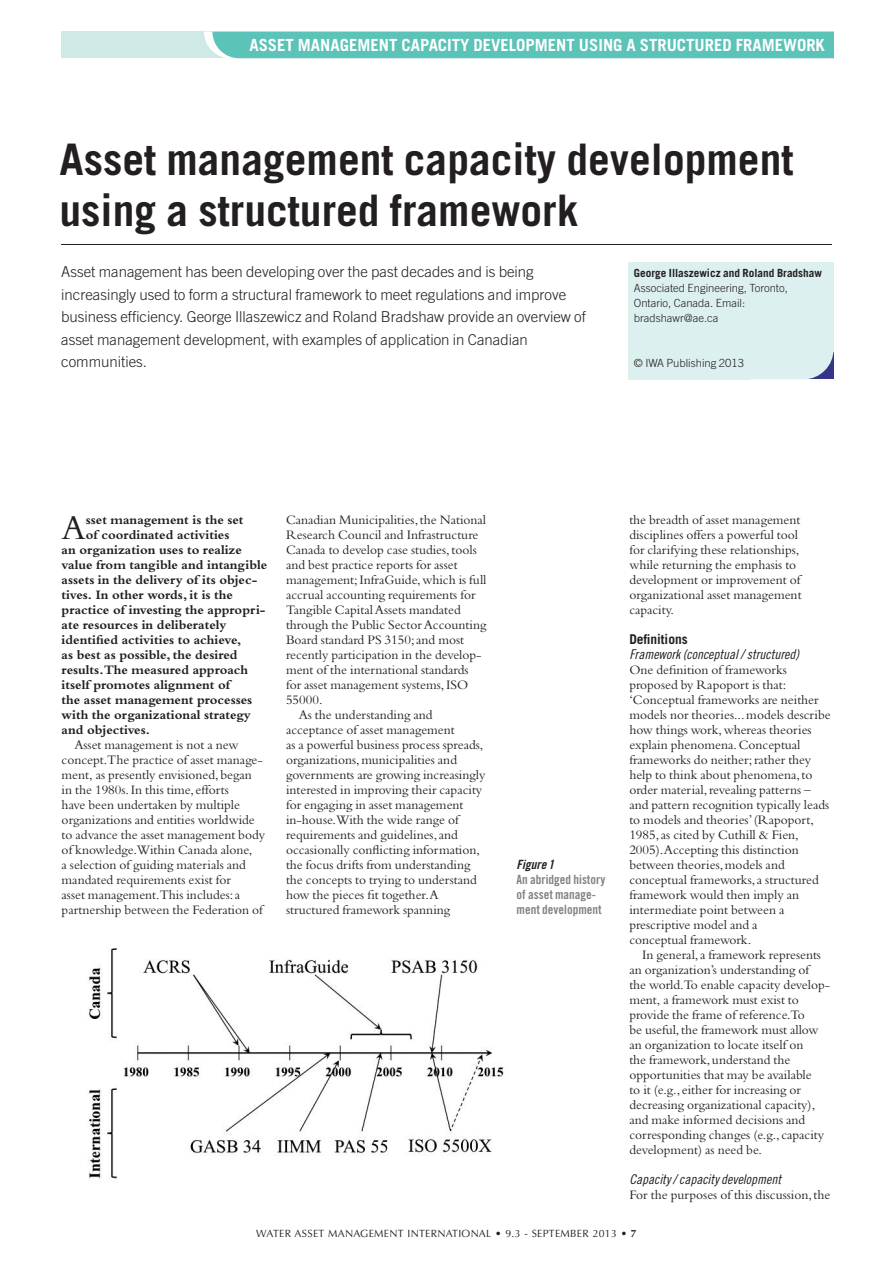
<style>
.page{position:relative;width:893px;height:1263px;background:#fff}
.page>*{position:absolute;margin:0;border:0;box-sizing:border-box;transform-origin:0 0}
.t1{font:700 43.5px/51px "Trade Gothic";color:#231f20}
.t2{font:35.7px "Bembo";color:#231f20}
.t3{font:700 16.8px "Trade Gothic";color:#fff}
.t4{font:300 15px/22.5px "Trade Gothic";color:#231f20}
.t5{font:13.5px/15px "Bembo";color:#231f20}
.t6{font:700 13.5px "Bembo";color:#231f20}
.t7{font:13.5px "Trade Gothic Cond Eighteen Obl";color:#231f20}
.t8{font:700 13.5px "Trade Gothic";color:#231f20}
.t9{font:12.75px/15px "Trade Gothic Bold Cond Twenty";color:#808285}
.t10{font:12.75px "Trade Gothic Bold Cond Twenty Obl";color:#231f20}
.t11{font:300 11.25px/15px "Trade Gothic";color:#231f20}
.t12{font:700 11.25px "Trade Gothic";color:#231f20}
.t13{font:10.5px "Optima";letter-spacing:.03em;color:#231f20}
.s1{font-weight:700}
</style>
<div class="page">
<div style="left:694px;top:319px;width:140px;height:60px;background:#dcf0ef;border-radius:30px"></div>
<div style="left:628px;top:263px;width:206px;height:89px;background:#dcf0ef"></div>
<svg style="left:236px;top:58px;width:597px;height:1px"></svg>
<div style="left:61px;top:32px;width:772px;height:26px;background:#cfeae6"></div>
<div style="left:204px;top:32px;width:629px;height:26px;background:#5bc3b7"></div>
<hr style="left:61px;top:244px;width:771px;height:1px;background:#231f20">
<div style="left:628px;top:351px;width:122px;height:28px;background:#dcf0ef"></div>
<img style="left:89px;top:949px;width:415px;height:230px">
<p class="t3" style="left:249px;top:39px;width:577px">ASSET MANAGEMENT CAPACITY DEVELOPMENT USING A STRUCTURED FRAMEWORK</p>
<h1 class="t1" style="left:60px;top:138px;width:735px">Asset management capacity development using a structured framework</h1>
<p class="t4" style="left:61px;top:262px;width:526px">Asset management has been developing over the past decades and is being increasingly used to form a structural framework to meet regulations and improve business efficiency. George Illaszewicz and Roland Bradshaw provide an overview of asset management development, with examples of application in Canadian communities.</p>
<p class="t12" style="left:634px;top:269px;width:190px">George Illaszewicz and Roland Bradshaw</p>
<p class="t11" style="left:634px;top:282px;width:155px">Associated Engineering, Toronto,<br>Ontario, Canada. Email: bradshawr@ae.ca</p>
<p class="t11" style="left:634px;top:357px;width:112px">© IWA Publishing 2013</p>
<h2 class="t2" style="left:62px;top:515px;width:26px">A</h2>
<p class="t6" style="left:86px;top:515px;width:159px">sset management is the set</p>
<p class="t6" style="left:86px;top:530px;width:145px">of coordinated activities</p>
<p class="t6" style="left:62px;top:545px;width:182px">an organization uses to realize</p>
<p class="t6" style="left:62px;top:560px;width:207px">value from tangible and intangible</p>
<p class="t6" style="left:62px;top:575px;width:197px">assets in the delivery of its objec-</p>
<p class="t6" style="left:62px;top:590px;width:173px">tives. In other words, it is the</p>
<p class="t6" style="left:62px;top:605px;width:205px">practice of investing the appropri-</p>
<p class="t6" style="left:62px;top:620px;width:166px">ate resources in deliberately</p>
<p class="t6" style="left:62px;top:635px;width:181px">identified activities to achieve,</p>
<p class="t6" style="left:62px;top:650px;width:177px">as best as possible, the desired</p>
<p class="t6" style="left:62px;top:665px;width:188px">results.The measured approach</p>
<p class="t6" style="left:62px;top:680px;width:170px">itself promotes alignment of</p>
<p class="t6" style="left:62px;top:695px;width:192px">the asset management processes</p>
<p class="t6" style="left:62px;top:710px;width:191px">with the organizational strategy</p>
<p class="t6" style="left:62px;top:725px;width:90px">and objectives.</p>
<p class="t5" style="left:62px;top:738px;width:205px;text-indent:13px">Asset management is not a new concept.The practice of asset manage&shy;ment, as presently envisioned,began in the 1980s.In this time, efforts<br>have been undertaken by multiple organizations and entities worldwide to advance the asset management body of knowledge.Within Canada alone,<br>a selection of guiding materials and mandated requirements exist for<br>asset management.This includes:a partnership between the Federation of</p>
<p class="t5" style="left:286px;top:513px;width:202px">Canadian Municipalities,the National</p>
<p class="t5" style="left:286px;top:528px;width:194px">Research Council and Infrastructure</p>
<p class="t5" style="left:286px;top:543px;width:192px">Canada to develop case studies,tools</p>
<p class="t5" style="left:286px;top:558px;width:173px">and best practice reports for asset</p>
<p class="t5" style="left:286px;top:573px;width:202px">management;InfraGuide,which is full</p>
<p class="t5" style="left:286px;top:588px;width:191px">accrual accounting requirements for</p>
<p class="t5" style="left:286px;top:603px;width:176px">Tangible CapitalAssets mandated</p>
<p class="t5" style="left:286px;top:618px;width:202px">through the Public SectorAccounting</p>
<p class="t5" style="left:286px;top:633px;width:180px">Board standard PS 3150;and most</p>
<p class="t5" style="left:286px;top:648px;width:197px">recently participation in the develop-</p>
<p class="t5" style="left:286px;top:663px;width:184px">ment of the international standards</p>
<p class="t5" style="left:286px;top:678px;width:184px">for asset management systems,ISO</p>
<p class="t5" style="left:286px;top:693px;width:38px">55000.</p>
<p class="t5" style="left:299px;top:708px;width:135px">As the understanding and</p>
<p class="t5" style="left:286px;top:723px;width:170px">acceptance of asset management</p>
<p class="t5" style="left:286px;top:738px;width:199px">as a powerful business process spreads,</p>
<p class="t5" style="left:286px;top:753px;width:173px">organizations,municipalities and</p>
<p class="t5" style="left:286px;top:768px;width:201px">governments are growing increasingly</p>
<p class="t5" style="left:286px;top:783px;width:198px">interested in improving their capacity</p>
<p class="t5" style="left:286px;top:798px;width:179px">for engaging in asset management</p>
<p class="t5" style="left:286px;top:813px;width:174px">in-house.With the wide range of</p>
<p class="t5" style="left:286px;top:828px;width:173px">requirements and guidelines,and</p>
<p class="t5" style="left:286px;top:843px;width:196px">occasionally conflicting information,</p>
<p class="t5" style="left:286px;top:858px;width:186px">the focus drifts from understanding</p>
<p class="t5" style="left:286px;top:873px;width:192px">the concepts to trying to understand</p>
<p class="t5" style="left:286px;top:888px;width:154px">how the pieces fit together.A</p>
<p class="t5" style="left:286px;top:903px;width:166px">structured framework spanning</p>
<p class="t10" style="left:517px;top:859px;width:39px">Figure 1</p>
<p class="t9" style="left:517px;top:873px;width:90px">An abridged history of asset manage&shy;ment development</p>
<p class="t5" style="left:629px;top:513px;width:174px">the breadth of asset management disciplines offers a powerful tool for clarifying these relationships, while returning the emphasis to development or improvement of organizational asset management capacity.</p>
<p class="t8" style="left:629px;top:634px;width:60px">Definitions</p>
<p class="t7" style="left:629px;top:649px;width:171px">Framework (conceptual / structured)</p>
<p class="t5" style="left:629px;top:663px;width:203px">One definition of frameworks proposed by Rapoport is that: ‘Conceptual frameworks are neither models nor theories...models describe how things work,whereas theories explain phenomena.Conceptual frameworks do neither;rather they help to think about phenomena,to order material,revealing patterns – and pattern recognition typically leads to models and theories’(Rapoport,<br>1985,as cited by Cuthill &amp; Fien,<br>2005).Accepting this distinction between theories,models and conceptual frameworks,a structured framework would then imply an intermediate point between a prescriptive model and a<br>conceptual framework.</p>
<p class="t5" style="left:629px;top:948px;width:202px;text-indent:13px">In general,a framework represents an organization’s understanding of<br>the world.To enable capacity develop&shy;ment, a framework must exist to provide the frame of reference.To<br>be useful,the framework must allow an organization to locate itself on<br>the framework,understand the opportunities that may be available<br>to it (e.g., either for increasing or decreasing organizational capacity), and make informed decisions and corresponding changes (e.g., capacity development) as need be.</p>
<p class="t7" style="left:629px;top:1174px;width:153px">Capacity / capacity development</p>
<p class="t5" style="left:629px;top:1188px;width:203px">For the purposes of this discussion,the</p>
<p class="t13" style="left:256px;top:1229px;width:382px">WATER ASSET MANAGEMENT INTERNATIONAL • 9.3 - SEPTEMBER 2013 • <span class="s1">7</span></p>
</div>
